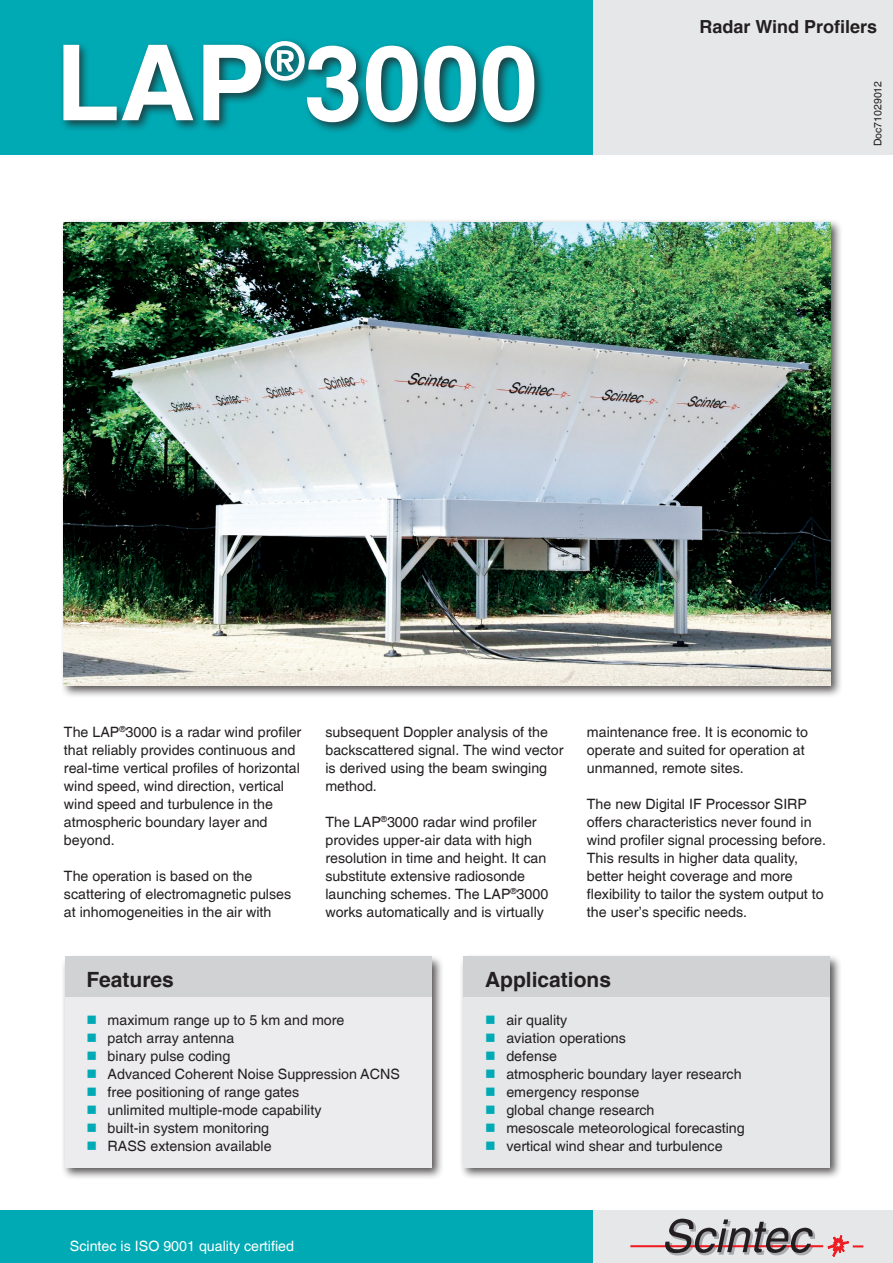
<style>
.page{position:relative;width:893px;height:1263px;background:#fff}
.page>*{position:absolute;margin:0;border:0;box-sizing:border-box;transform-origin:0 0}
.t1{font:105px "Sans BOLD";color:#fff}
.t2{font:21px "Sans BOLD";color:#231f20}
.t3{font:18px "Sans BOLD";color:#231f20}
.t4{font:14.25px/18px "Sans";color:#231f20}
.t5{font:14.25px "Sans";color:#fff}
.t6{font:10.5px "Sans";color:#231f20}
.s1{color:#00aab5}
</style>
<div class="page">
<div style="left:567px;top:0;width:326px;height:154px;background:#e6e7e9"></div>
<div style="left:0;top:0;width:593px;height:154px;background:#00aab5"></div>
<div style="left:60px;top:218px;width:783px;height:480px;background:#231f20;opacity:.75"></div>
<img style="left:64px;top:222px;width:766px;height:464px">
<div style="left:60px;top:37px;width:487px;height:98px;background:#231f20;opacity:.75"></div>
<div style="left:61px;top:954px;width:383px;height:226px;background:#231f20;opacity:.75"></div>
<div style="left:65px;top:958px;width:367px;height:210px;background:#ececee"></div>
<div style="left:65px;top:956px;width:367px;height:41px;background:#d1d2d4"></div>
<div style="left:459px;top:954px;width:384px;height:226px;background:#231f20;opacity:.75"></div>
<div style="left:463px;top:958px;width:367px;height:210px;background:#e6e7e9"></div>
<div style="left:463px;top:956px;width:367px;height:41px;background:#d1d2d4"></div>
<div style="left:592px;top:1211px;width:301px;height:52px;background:#e6e7e9"></div>
<div style="left:0;top:1211px;width:592px;height:52px;background:#00aab5"></div>
<hr style="left:630px;top:1245px;width:193px;height:2px;background:#ee1d23">
<svg style="left:665px;top:1218px;width:150px;height:37px"></svg>
<svg style="left:827px;top:1235px;width:36px;height:22px"></svg>
<h1 class="t1" style="left:55px;top:19px;width:484px">LAP<sup>®</sup>3000</h1>
<p class="t3" style="left:699px;top:15px;width:179px">Radar Wind Profilers</p>
<p class="t6" style="left:872px;top:146px;width:67px;rotate:-90deg">Doc71029012</p>
<p class="t4" style="left:64px;top:723px;width:239px">The LAP<sup>®</sup>3000 is a radar wind profiler that reliably provides continuous and real-time vertical profiles of horizontal wind speed, wind direction, vertical wind speed and turbulence in the atmospheric boundary layer and beyond.</p>
<p class="t4" style="left:64px;top:867px;width:229px">The operation is based on the scattering of electromagnetic pulses at inhomogeneities in the air with</p>
<p class="t4" style="left:325px;top:723px;width:240px">subsequent Doppler analysis of the backscattered signal. The wind vector is derived using the beam swinging method.</p>
<p class="t4" style="left:325px;top:813px;width:224px">The LAP<sup>®</sup>3000 radar wind profiler provides upper-air data with high resolution in time and height. It can substitute extensive radiosonde launching schemes. The LAP<sup>®</sup>3000 works automatically and is virtually</p>
<p class="t4" style="left:587px;top:723px;width:222px">maintenance free. It is economic to operate and suited for operation at unmanned, remote sites.</p>
<p class="t4" style="left:587px;top:795px;width:241px">The new Digital IF Processor SIRP offers characteristics never found in wind profiler signal processing before.<br>This results in higher data quality, better height coverage and more flexibility to tailor the system output to the user’s specific needs.</p>
<h2 class="t2" style="left:86px;top:966px;width:89px">Features</h2>
<p class="t4" style="left:86px;top:1010px;width:260px"><span class="s1">■</span> maximum range up to 5 km and more</p>
<p class="t4" style="left:86px;top:1028px;width:150px"><span class="s1">■</span> patch array antenna</p>
<p class="t4" style="left:86px;top:1046px;width:146px"><span class="s1">■</span> binary pulse coding</p>
<p class="t4" style="left:86px;top:1064px;width:315px"><span class="s1">■</span> Advanced Coherent Noise Suppression ACNS</p>
<p class="t4" style="left:86px;top:1082px;width:214px"><span class="s1">■</span> free positioning of range gates</p>
<p class="t4" style="left:86px;top:1100px;width:237px"><span class="s1">■</span> unlimited multiple-mode capability</p>
<p class="t4" style="left:86px;top:1118px;width:184px"><span class="s1">■</span> built-in system monitoring</p>
<p class="t4" style="left:86px;top:1136px;width:187px"><span class="s1">■</span> RASS extension available</p>
<p class="t5" style="left:70px;top:1238px;width:226px">Scintec is ISO 9001 quality certified</p>
<h2 class="t2" style="left:485px;top:966px;width:128px">Applications</h2>
<p class="t4" style="left:485px;top:1010px;width:84px"><span class="s1">■</span> air quality</p>
<p class="t4" style="left:485px;top:1028px;width:142px"><span class="s1">■</span> aviation operations</p>
<p class="t4" style="left:485px;top:1046px;width:73px"><span class="s1">■</span> defense</p>
<p class="t4" style="left:485px;top:1064px;width:258px"><span class="s1">■</span> atmospheric boundary layer research</p>
<p class="t4" style="left:485px;top:1082px;width:156px"><span class="s1">■</span> emergency response</p>
<p class="t4" style="left:485px;top:1100px;width:171px"><span class="s1">■</span> global change research</p>
<p class="t4" style="left:485px;top:1118px;width:261px"><span class="s1">■</span> mesoscale meteorological forecasting</p>
<p class="t4" style="left:485px;top:1136px;width:239px"><span class="s1">■</span> vertical wind shear and turbulence</p>
</div>
